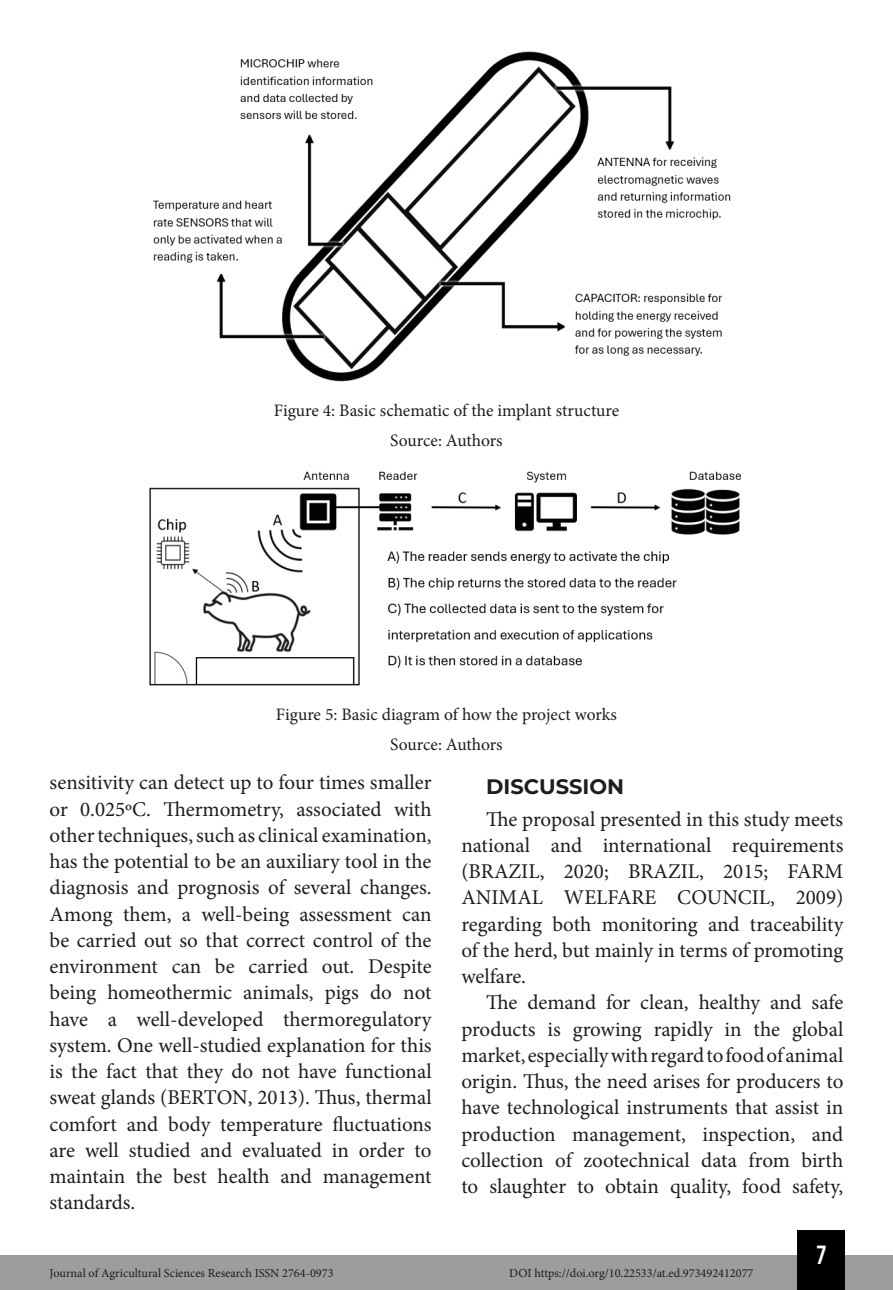
<style>
.page{position:relative;width:893px;height:1290px;background:#fff}
.page>*{position:absolute;margin:0;border:0;box-sizing:border-box;transform-origin:0 0}
.t1{font:26.25px "Bebas Kai";color:#fff}
.TXT{font:21px/26.2px "Minion Pro";letter-spacing:-.005em;color:#1d1d1b;text-align:justify}
.TITULO{font:700 21px "Montserrat";color:#1d1d1b}
.Info_Imagem{font:17.5px "Minion Pro";color:#1d1d1b}
.t2{font:12.25px "Minion Pro";color:#1d1d1b}
</style>
<div class="page">
<div style="left:0;top:1255px;width:893px;height:35px;background:#9d9d9d"></div>
<div style="left:797px;top:1230px;width:48px;height:60px;background:#000"></div>
<img style="left:153px;top:51px;width:578px;height:331px">
<img style="left:149px;top:471px;width:592px;height:215px">
<p class="Info_Imagem" style="left:274px;top:399px;width:347px">Figure 4: Basic schematic of the implant structure</p>
<p class="Info_Imagem" style="left:390px;top:428px;width:114px">Source: Authors</p>
<p class="Info_Imagem" style="left:276px;top:703px;width:343px">Figure 5: Basic diagram of how the project works</p>
<p class="Info_Imagem" style="left:390px;top:732px;width:114px">Source: Authors</p>
<p class="TXT" style="left:50px;top:769px;width:384px">sensitivity can detect up to four times smaller or 0.025ºC. Thermometry, associated with other techniques, such as clinical examination, has the potential to be an auxiliary tool in the diagnosis and prognosis of several changes.<br>Among them, a well-being assessment can be carried out so that correct control of the environment can be carried out. Despite being homeothermic animals, pigs do not have a well-developed thermoregulatory system. One well-studied explanation for this is the fact that they do not have functional sweat glands (BERTON, 2013). Thus, thermal comfort and body temperature fluctuations are well studied and evaluated in order to maintain the best health and management standards.</p>
<p class="TITULO" style="left:486px;top:772px;width:139px">DISCUSSION</p>
<p class="TXT" style="left:461px;top:806px;width:383px;text-indent:25px">The proposal presented in this study meets national and international requirements (BRAZIL, 2020; BRAZIL, 2015; FARM ANIMAL WELFARE COUNCIL, 2009) regarding both monitoring and traceability of the herd, but mainly in terms of promoting welfare.</p>
<p class="TXT" style="left:461px;top:989px;width:383px;text-indent:25px">The demand for clean, healthy and safe products is growing rapidly in the global market, especially with regard to food of animal origin. Thus, the need arises for producers to have technological instruments that assist in production management, inspection, and collection of zootechnical data from birth to slaughter to obtain quality, food safety,</p>
<p class="t2" style="left:50px;top:1265px;width:285px">Journal of Agricultural Sciences Research ISSN 2764-0973</p>
<p class="t2" style="left:509px;top:1265px;width:246px">DOI https://doi.org/10.22533/at.ed.973492412077</p>
<p class="t1" style="left:817px;top:1241px;width:11px">7</p>
</div>
